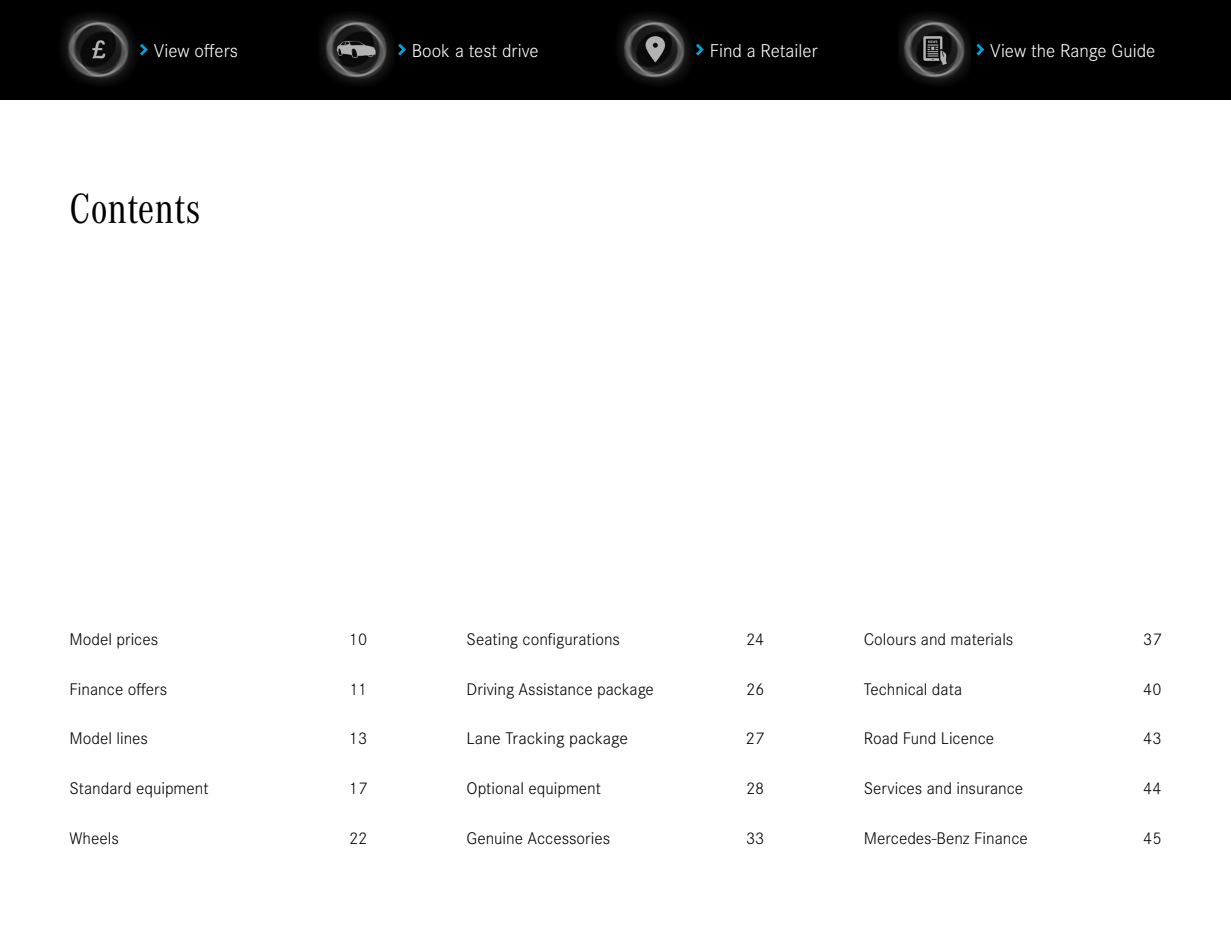
<style>
.page{position:relative;width:1231px;height:933px;background:#fff}
.page>*{position:absolute;margin:0;border:0;box-sizing:border-box;transform-origin:0 0}
.t1{font:43.75px "Corporate A Cond Pro";color:#000}
.t2{font:300 19.25px "Corporate S";color:#fff}
.t3{font:300 17.5px "Corporate S";color:#000}
.t4{font:300 17.5px "Corporate S";color:#000;scale:1.04 1}
.t5{font:300 17.5px "Corporate S";color:#000;scale:.96 1}
</style>
<div class="page">
<div style="left:0;top:0;width:1230px;height:99px;background:#000"></div>
<img style="left:313px;top:0;width:89px;height:99px">
<svg style="left:398px;top:44px;width:8px;height:12px"></svg>
<img style="left:610px;top:0;width:89px;height:99px">
<svg style="left:695px;top:44px;width:8px;height:12px"></svg>
<img style="left:55px;top:0;width:89px;height:99px">
<svg style="left:140px;top:44px;width:8px;height:12px"></svg>
<img style="left:890px;top:0;width:90px;height:99px">
<svg style="left:976px;top:44px;width:8px;height:12px"></svg>
<p class="t2" style="left:154px;top:40px;width:86px">View offers</p>
<p class="t2" style="left:412px;top:40px;width:128px">Book a test drive</p>
<p class="t2" style="left:709px;top:40px;width:109px">Find a Retailer</p>
<p class="t2" style="left:990px;top:40px;width:166px">View the Range Guide</p>
<h1 class="t1" style="left:69px;top:178px;width:133px">Contents</h1>
<p class="t3" style="left:69px;top:629px;width:90px">Model prices</p>
<p class="t3" style="left:349px;top:629px;width:20px">10</p>
<p class="t3" style="left:69px;top:679px;width:99px">Finance offers</p>
<p class="t5" style="left:350px;top:679px;width:20px">11</p>
<p class="t3" style="left:69px;top:728px;width:80px">Model lines</p>
<p class="t3" style="left:349px;top:728px;width:20px">13</p>
<p class="t3" style="left:69px;top:778px;width:141px">Standard equipment</p>
<p class="t3" style="left:349px;top:778px;width:20px">17</p>
<p class="t3" style="left:69px;top:828px;width:51px">Wheels</p>
<p class="t3" style="left:349px;top:828px;width:20px">22</p>
<p class="t3" style="left:466px;top:629px;width:155px">Seating configurations</p>
<p class="t3" style="left:746px;top:629px;width:20px">24</p>
<p class="t3" style="left:466px;top:679px;width:189px">Driving Assistance package</p>
<p class="t3" style="left:746px;top:679px;width:20px">26</p>
<p class="t4" style="left:466px;top:728px;width:157px">Lane Tracking package</p>
<p class="t4" style="left:745px;top:728px;width:20px">27</p>
<p class="t3" style="left:466px;top:778px;width:136px">Optional equipment</p>
<p class="t3" style="left:746px;top:778px;width:20px">28</p>
<p class="t3" style="left:466px;top:828px;width:145px">Genuine Accessories</p>
<p class="t3" style="left:746px;top:828px;width:20px">33</p>
<p class="t3" style="left:863px;top:629px;width:151px">Colours and materials</p>
<p class="t3" style="left:1143px;top:629px;width:20px">37</p>
<p class="t3" style="left:863px;top:679px;width:100px">Technical data</p>
<p class="t3" style="left:1143px;top:679px;width:20px">40</p>
<p class="t3" style="left:863px;top:728px;width:132px">Road Fund Licence</p>
<p class="t3" style="left:1143px;top:728px;width:20px">43</p>
<p class="t3" style="left:863px;top:778px;width:161px">Services and insurance</p>
<p class="t3" style="left:1143px;top:778px;width:20px">44</p>
<p class="t3" style="left:863px;top:828px;width:166px">Mercedes-Benz Finance</p>
<p class="t3" style="left:1143px;top:828px;width:20px">45</p>
</div>
